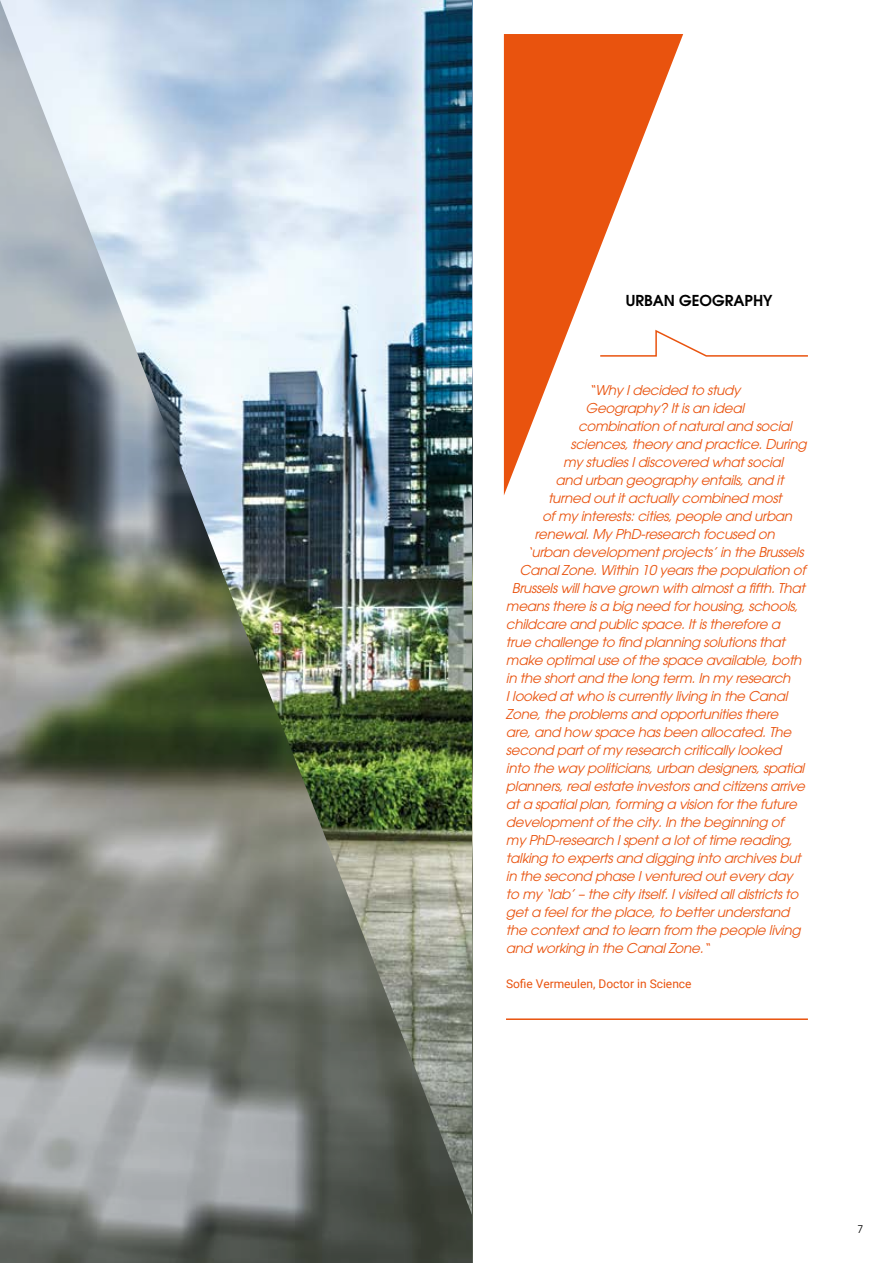
<style>
.page{position:relative;width:893px;height:1263px;background:#fff}
.page>*{position:absolute;margin:0;border:0;box-sizing:border-box;transform-origin:0 0}
.t1{font:600 15px "Avant Garde LT";color:#000}
.t2{font:italic 13.5px "Avant Garde LT";letter-spacing:-.02em;color:#e9530e}
.t3{font:12px "Roboto";color:#e9530e}
.t4{font:10.5px "Avant Garde LT";color:#000}
</style>
<div class="page">
<svg style="left:0;top:1215px;width:472px;height:48px;background:#525751"></svg>
<img style="left:0;top:0;width:472px;height:1215px">
<svg style="left:504px;top:34px;width:179px;height:461px;fill:#e9530e"></svg>
<hr style="left:506px;top:1018px;width:302px;height:2px;background:#e9530e">
<svg style="left:599px;top:329px;width:209px;height:28px"></svg>
<p class="t1" style="left:626px;top:291px;width:148px">URBAN GEOGRAPHY</p>
<p class="t2" style="left:588px;top:382px;width:153px">“Why I decided to study</p>
<p class="t2" style="left:585px;top:400px;width:160px">Geography? It is an ideal</p>
<p class="t2" style="left:578px;top:418px;width:215px">combination of natural and social</p>
<p class="t2" style="left:570px;top:436px;width:237px">sciences, theory and practice. During</p>
<p class="t2" style="left:563px;top:454px;width:222px">my studies I discovered what social</p>
<p class="t2" style="left:555px;top:472px;width:230px">and urban geography entails, and it</p>
<p class="t2" style="left:548px;top:490px;width:235px">turned out it actually combined most</p>
<p class="t2" style="left:542px;top:508px;width:252px">of my interests: cities, people and urban</p>
<p class="t2" style="left:534px;top:526px;width:242px">renewal. My PhD-research focused on</p>
<p class="t2" style="left:527px;top:544px;width:278px">‘urban development projects’ in the Brussels</p>
<p class="t2" style="left:519px;top:562px;width:288px">Canal Zone. Within 10 years the population of</p>
<p class="t2" style="left:512px;top:580px;width:294px">Brussels will have grown with almost a fifth. That</p>
<p class="t2" style="left:506px;top:598px;width:294px">means there is a big need for housing, schools,</p>
<p class="t2" style="left:506px;top:616px;width:276px">childcare and public space. It is therefore a</p>
<p class="t2" style="left:506px;top:634px;width:280px">true challenge to find planning solutions that</p>
<p class="t2" style="left:506px;top:652px;width:297px">make optimal use of the space available, both</p>
<p class="t2" style="left:506px;top:670px;width:286px">in the short and the long term. In my research</p>
<p class="t2" style="left:506px;top:688px;width:283px">I looked at who is currently living in the Canal</p>
<p class="t2" style="left:506px;top:706px;width:274px">Zone, the problems and opportunities there</p>
<p class="t2" style="left:506px;top:724px;width:287px">are, and how space has been allocated. The</p>
<p class="t2" style="left:506px;top:742px;width:277px">second part of my research critically looked</p>
<p class="t2" style="left:506px;top:760px;width:300px">into the way politicians, urban designers, spatial</p>
<p class="t2" style="left:506px;top:778px;width:301px">planners, real estate investors and citizens arrive</p>
<p class="t2" style="left:506px;top:796px;width:292px">at a spatial plan, forming a vision for the future</p>
<p class="t2" style="left:506px;top:814px;width:279px">development of the city. In the beginning of</p>
<p class="t2" style="left:506px;top:832px;width:288px">my PhD-research I spent a lot of time reading,</p>
<p class="t2" style="left:506px;top:850px;width:296px">talking to experts and digging into archives but</p>
<p class="t2" style="left:506px;top:868px;width:288px">in the second phase I ventured out every day</p>
<p class="t2" style="left:506px;top:886px;width:294px">to my ‘lab’ – the city itself. I visited all districts to</p>
<p class="t2" style="left:506px;top:904px;width:285px">get a feel for the place, to better understand</p>
<p class="t2" style="left:506px;top:922px;width:296px">the context and to learn from the people living</p>
<p class="t2" style="left:506px;top:940px;width:205px">and working in the Canal Zone.“</p>
<p class="t3" style="left:506px;top:975px;width:187px">Sofie Vermeulen, Doctor in Science</p>
<p class="t4" style="left:857px;top:1223px;width:7px">7</p>
</div>
